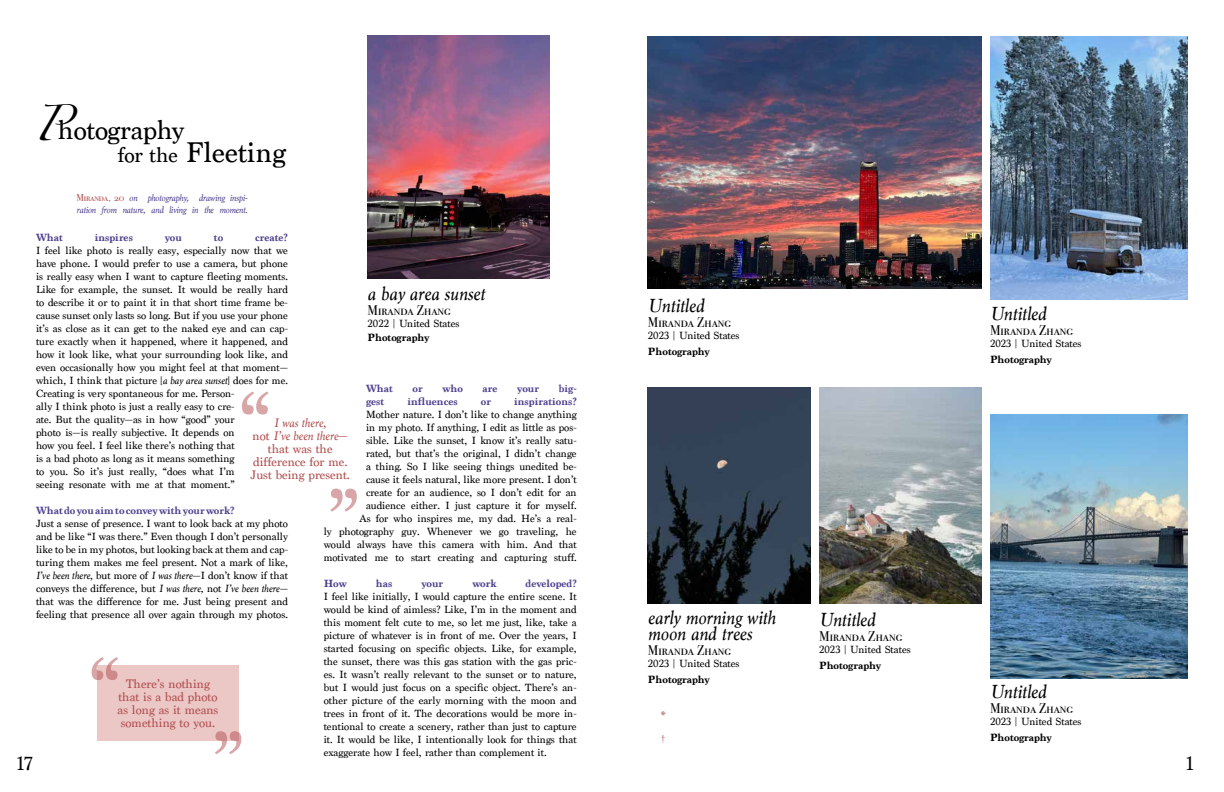
<style>
.page{position:relative;width:1224px;height:792px;background:#fff}
.page>*{position:absolute;margin:0;border:0;box-sizing:border-box;transform-origin:0 0}
.t1{font:82.9px "Marion";color:#b14e4f}
.t2{font:32.1px "Zapfino";color:#000}
.t3{font:30px "Marion";color:#000}
.t4{font:28px "Marion";color:#000}
.t5{font:italic 20px/16px "Marion";color:#000}
.t6{font:20px "Marion";color:#000}
.t7{font:14px "Bodoni Svty Two SCITCTT";color:#000}
.t8{font:13px/13px "Marion";color:#b14e4f;text-align:center}
.t9{font:italic 11.7px/24px "Marion";color:#b14e4f}
.t10{font:11px/13px "Marion";color:#000;text-align:justify}
.t11{font:700 11px "Marion";color:#4f408e}
.t12{font:700 11px "Marion";color:#000}
.t13{font:italic 10px/12px "Marion";letter-spacing:-.02em;color:#4f408e}
.s1{font-size:22px}
.s2{font-family:"Bodoni Svty Two SCITCTT";font-style:normal;color:#b14e4f}
.s3{font-style:italic}
</style>
<div class="page">
<img style="left:819px;top:387px;width:162px;height:217px">
<img style="left:648px;top:36px;width:333px;height:252px">
<div style="left:97px;top:665px;width:141px;height:75px;background:#ebc7c6"></div>
<img style="left:648px;top:387px;width:162px;height:216px">
<img style="left:990px;top:36px;width:198px;height:264px">
<img style="left:990px;top:414px;width:198px;height:264px">
<img style="left:368px;top:36px;width:182px;height:243px">
<h2 class="t2" style="left:33px;top:110px;width:35px">P</h2>
<h3 class="t4" style="left:58px;top:113px;width:128px">hotography</h3>
<h3 class="t3" style="left:118px;top:134px;width:170px"><span class="s1">for the</span> Fleeting</h3>
<p class="t13" style="left:76px;top:192px;width:173px"><span class="s2">Miranda, 20</span> on photography, drawing inspi&shy;ration from nature, and living in the moment.</p>
<p class="t11" style="left:36px;top:231px;width:28px">What</p>
<p class="t11" style="left:95px;top:231px;width:40px">inspires</p>
<p class="t11" style="left:165px;top:231px;width:19px">you</p>
<p class="t11" style="left:214px;top:231px;width:11px">to</p>
<p class="t11" style="left:255px;top:231px;width:34px">create?</p>
<p class="t10" style="left:36px;top:244px;width:254px;text-align:left">I feel like photo is really easy, especially now that we have phone. I would prefer to use a camera, but phone is really easy when I want to capture fleeting moments.<br>Like for example, the sunset. It would be really hard to describe it or to paint it in that short time frame be&shy;cause sunset only lasts so long. But if you use your phone it’s as close as it can get to the naked eye and can cap&shy;ture exactly when it happened, where it happened, and how it look like, what your surrounding look like, and even occasionally how you might feel at that moment— which, I think that picture [<span class="s3">a bay area sunset</span>] does for me.<br>Creating is very spontaneous for me. Person-<br>ally I think photo is just a really easy to cre-<br>ate. But the quality—as in how “good” your<br>photo is—is really subjective. It depends on<br>how you feel. I feel like there’s nothing that<br>is a bad photo as long as it means something<br>to you. So it’s just really, “does what I’m<br>seeing resonate with me at that moment.”</p>
<p class="t11" style="left:36px;top:504px;width:200px">What do you aim to convey with your work?</p>
<p class="t10" style="left:36px;top:517px;width:254px">Just a sense of presence. I want to look back at my photo and be like “I was there.” Even though I don’t personally like to be in my photos, but looking back at them and cap&shy;turing them makes me feel present. Not a mark of like, <span class="s3">I’ve been there</span>, but more of <span class="s3">I was there</span>—I don’t know if that conveys the difference, but <span class="s3">I was there</span>, not <span class="s3">I’ve been there</span>— that was the difference for me. Just being present and feeling that presence all over again through my photos.</p>
<h3 class="t5" style="left:368px;top:285px;width:119px">a bay area sunset</h3>
<p class="t7" style="left:368px;top:301px;width:85px">Miranda Zhang</p>
<p class="t10" style="left:368px;top:317px;width:93px">2022 | United States</p>
<p class="t12" style="left:368px;top:330px;width:63px">Photography</p>
<h3 class="t5" style="left:648px;top:297px;width:58px">Untitled</h3>
<p class="t7" style="left:648px;top:313px;width:85px">Miranda Zhang</p>
<p class="t10" style="left:648px;top:329px;width:93px">2023 | United States</p>
<p class="t12" style="left:648px;top:344px;width:63px">Photography</p>
<h3 class="t5" style="left:990px;top:305px;width:58px">Untitled</h3>
<p class="t7" style="left:990px;top:322px;width:85px">Miranda Zhang</p>
<p class="t10" style="left:990px;top:337px;width:93px">2023 | United States</p>
<p class="t12" style="left:990px;top:353px;width:63px">Photography</p>
<p class="t11" style="left:366px;top:382px;width:28px">What</p>
<p class="t11" style="left:413px;top:382px;width:12px">or</p>
<p class="t11" style="left:442px;top:382px;width:22px">who</p>
<p class="t11" style="left:483px;top:382px;width:16px">are</p>
<p class="t11" style="left:517px;top:382px;width:23px">your</p>
<p class="t11" style="left:559px;top:382px;width:19px">big-</p>
<p class="t11" style="left:366px;top:395px;width:20px">gest</p>
<p class="t11" style="left:407px;top:395px;width:52px">influences</p>
<p class="t11" style="left:481px;top:395px;width:12px">or</p>
<p class="t11" style="left:514px;top:395px;width:64px">inspirations?</p>
<p class="t10" style="left:324px;top:408px;width:255px;text-align:right">Mother nature. I don’t like to change anything<br>in my photo. If anything, I edit as little as pos-<br>sible. Like the sunset, I know it’s really satu-<br>rated, but that’s the original, I didn’t change<br>a thing. So I like seeing things unedited be-<br>cause it feels natural, like more present. I don’t<br>create for an audience, so I don’t edit for an<br>audience either. I just capture it for myself.<br>As for who inspires me, my dad. He’s a real-<br>ly photography guy. Whenever we go traveling, he would always have this camera with him. And that motivated me to start creating and capturing stuff.</p>
<p class="t11" style="left:324px;top:577px;width:25px">How</p>
<p class="t11" style="left:376px;top:577px;width:18px">has</p>
<p class="t11" style="left:421px;top:577px;width:23px">your</p>
<p class="t11" style="left:472px;top:577px;width:26px">work</p>
<p class="t11" style="left:526px;top:577px;width:53px">developed?</p>
<p class="t10" style="left:324px;top:590px;width:255px">I feel like initially, I would capture the entire scene. It would be kind of aimless? Like, I’m in the moment and this moment felt cute to me, so let me just, like, take a picture of whatever is in front of me. Over the years, I started focusing on specific objects. Like, for example, the sunset, there was this gas station with the gas pric&shy;es. It wasn’t really relevant to the sunset or to nature, but I would just focus on a specific object. There’s an&shy;other picture of the early morning with the moon and trees in front of it. The decorations would be more in&shy;tentional to create a scenery, rather than just to capture it. It would be like, I intentionally look for things that exaggerate how I feel, rather than complement it.</p>
<h1 class="t1" style="left:239px;top:373px;width:33px">“</h1>
<p class="t8" style="left:251px;top:417px;width:101px"><span class="s3">I was there</span>,<br>not <span class="s3">I’ve been there</span>— that was the difference for me.<br>Just being present.</p>
<h1 class="t1" style="left:360px;top:531px;width:33px;rotate:-180deg">“</h1>
<h3 class="t5" style="left:648px;top:609px;width:129px">early morning with moon and trees</h3>
<p class="t7" style="left:648px;top:642px;width:85px">Miranda Zhang</p>
<p class="t10" style="left:648px;top:657px;width:93px">2023 | United States</p>
<p class="t12" style="left:648px;top:673px;width:63px">Photography</p>
<h3 class="t5" style="left:819px;top:611px;width:58px">Untitled</h3>
<p class="t7" style="left:819px;top:628px;width:85px">Miranda Zhang</p>
<p class="t10" style="left:819px;top:643px;width:93px">2023 | United States</p>
<p class="t12" style="left:819px;top:659px;width:63px">Photography</p>
<h1 class="t1" style="left:89px;top:638px;width:33px">“</h1>
<p class="t8" style="left:118px;top:677px;width:102px">There’s nothing that is a bad photo as long as it means something to you.</p>
<h1 class="t1" style="left:244px;top:773px;width:33px;rotate:-180deg">“</h1>
<h3 class="t5" style="left:990px;top:684px;width:58px">Untitled</h3>
<p class="t7" style="left:990px;top:700px;width:85px">Miranda Zhang</p>
<p class="t10" style="left:990px;top:715px;width:93px">2023 | United States</p>
<p class="t12" style="left:990px;top:731px;width:63px">Photography</p>
<p class="t9" style="left:660px;top:703px;width:6px">* †</p>
<h3 class="t6" style="left:17px;top:752px;width:17px">17</h3>
<h3 class="t6" style="left:1186px;top:752px;width:9px">1</h3>
</div>
